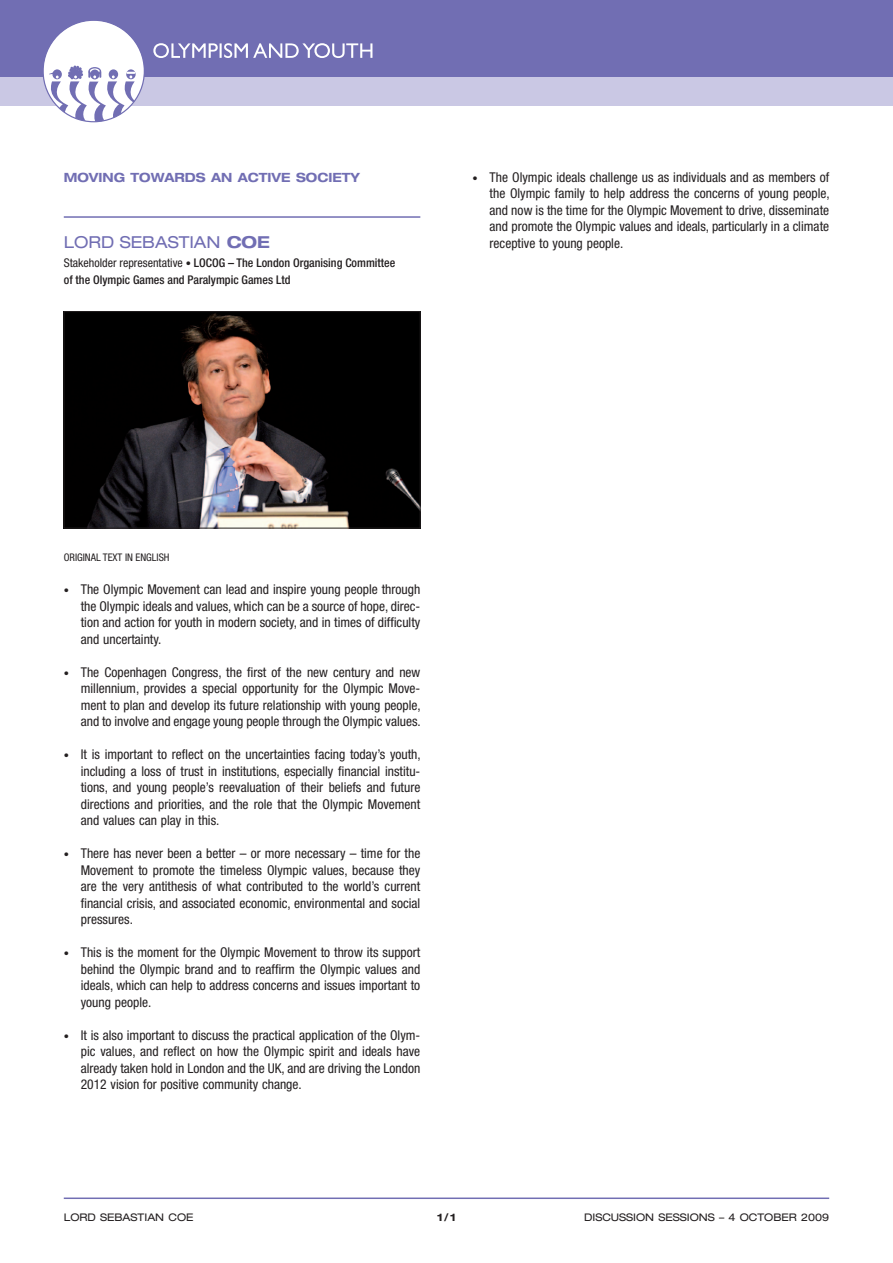
<style>
.page{position:relative;width:893px;height:1263px;background:#fff}
.page>*{position:absolute;margin:0;border:0;box-sizing:border-box;transform-origin:0 0}
.t1{font:expanded 16.5px "Helvetica Neue";color:#716eb3}
.t2{font:condensed 13.5px/16.5px "Helvetica Neue";color:#231f20;text-align:justify}
.t3{font:700 expanded 12.75px "Helvetica Neue";color:#716eb3;scale:.95 1}
.t4{font:500 condensed 12px/16.5px "Helvetica Neue";color:#231f20}
.t5{font:expanded 10.5px "Helvetica Neue";color:#231f20}
.t6{font:condensed 10.5px "Helvetica Neue";color:#231f20}
.t7{font:700 expanded 10.5px "Helvetica Neue";color:#231f20}
.s1{font-weight:700}
.s2{font-weight:400}
.s3{font-weight:400;font-size:10.5px}
.s4{font-size:10.5px}
</style>
<div class="page">
<div style="left:0;top:0;width:893px;height:77px;background:#716eb3"></div>
<div style="left:0;top:77px;width:893px;height:29px;background:#cac8e4"></div>
<div style="left:43px;top:20px;width:101px;height:102px;background:#fff;border-radius:50%"></div>
<svg style="left:47px;top:66px;width:95px;height:56px"></svg>
<hr style="left:64px;top:1197px;width:765px;height:2px;background:#716eb3">
<svg style="left:153px;top:43px;width:219px;height:15px"></svg>
<hr style="left:64px;top:216px;width:356px;height:2px;background:#716eb3">
<img style="left:66px;top:313px;width:352px;height:213px">
<div style="left:64px;top:311px;width:356px;height:217px;border:1px solid #231f20"></div>
<p class="t3" style="left:64px;top:169px;width:24px">MOVI</p>
<p class="t3" style="left:103px;top:169px;width:77px">NG TOWARDS</p>
<p class="t3" style="left:211px;top:169px;width:69px">AN ACTIVE</p>
<p class="t3" style="left:296px;top:169px;width:11px">SOCIE</p>
<p class="t3" style="left:342px;top:169px;width:21px">TY</p>
<p class="t1" style="left:64px;top:232px;width:208px">LO RD SEBASTIAN <span class="s1">COE</span></p>
<p class="t4" style="left:64px;top:254px;width:333px"><span class="s2">Stakeholder representative</span> <span class="s3">•</span> LOCOG – The London Organising Committee of the Olympic Games and Paralympic Games Ltd</p>
<p class="t2" style="left:490px;top:168px;width:342px;text-indent:-17px"><span class="s4">•</span> The Olympic ideals challenge us as individuals and as members of the Olympic family to help address the concerns of young people, and now is the time for the Olympic Movement to drive, disseminate and promote the Olympic values and ideals, particularly in a climate receptive to young people.</p>
<p class="t6" style="left:64px;top:551px;width:107px">Original text in English</p>
<p class="t2" style="left:81px;top:581px;width:341px;text-indent:-17px"><span class="s4">•</span> The Olympic Movement can lead and inspire young people through the Olympic ideals and values, which can be a source of hope, direc&shy;tion and action for youth in modern society, and in times of difficulty and uncertainty.</p>
<p class="t2" style="left:81px;top:663px;width:342px;text-indent:-17px"><span class="s4">•</span> The Copenhagen Congress, the first of the new century and new millennium, provides a special opportunity for the Olympic Move&shy;ment to plan and develop its future relationship with young people, and to involve and engage young people through the Olympic values.</p>
<p class="t2" style="left:81px;top:746px;width:341px;text-indent:-17px"><span class="s4">•</span> It is important to reflect on the uncertainties facing today’s youth, including a loss of trust in institutions, especially financial institu&shy;tions, and young people’s reevaluation of their beliefs and future directions and priorities, and the role that the Olympic Movement and values can play in this.</p>
<p class="t2" style="left:81px;top:845px;width:341px;text-indent:-17px"><span class="s4">•</span> There has never been a better – or more necessary – time for the Movement to promote the timeless Olympic values, because they are the very antithesis of what contributed to the world’s current financial crisis, and associated economic, environmental and social pressures.</p>
<p class="t2" style="left:81px;top:944px;width:341px;text-indent:-17px"><span class="s4">•</span> This is the moment for the Olympic Movement to throw its support behind the Olympic brand and to reaffirm the Olympic values and ideals, which can help to address concerns and issues important to young people.</p>
<p class="t2" style="left:81px;top:1026px;width:341px;text-indent:-17px"><span class="s4">•</span> It is also important to discuss the practical application of the Olym&shy;pic values, and reflect on how the Olympic spirit and ideals have already taken hold in London and the UK, and are driving the London 2012 vision for positive community change.</p>
<p class="t5" style="left:64px;top:1211px;width:131px">LO RD SEBASTIAN COE</p>
<p class="t7" style="left:437px;top:1211px;width:20px">1/1</p>
<p class="t5" style="left:584px;top:1211px;width:16px">DISCUSSI</p>
<p class="t5" style="left:636px;top:1211px;width:30px">ON SESSI</p>
<p class="t5" style="left:690px;top:1211px;width:141px">ONS – 4 OCTOBER 2009</p>
</div>
